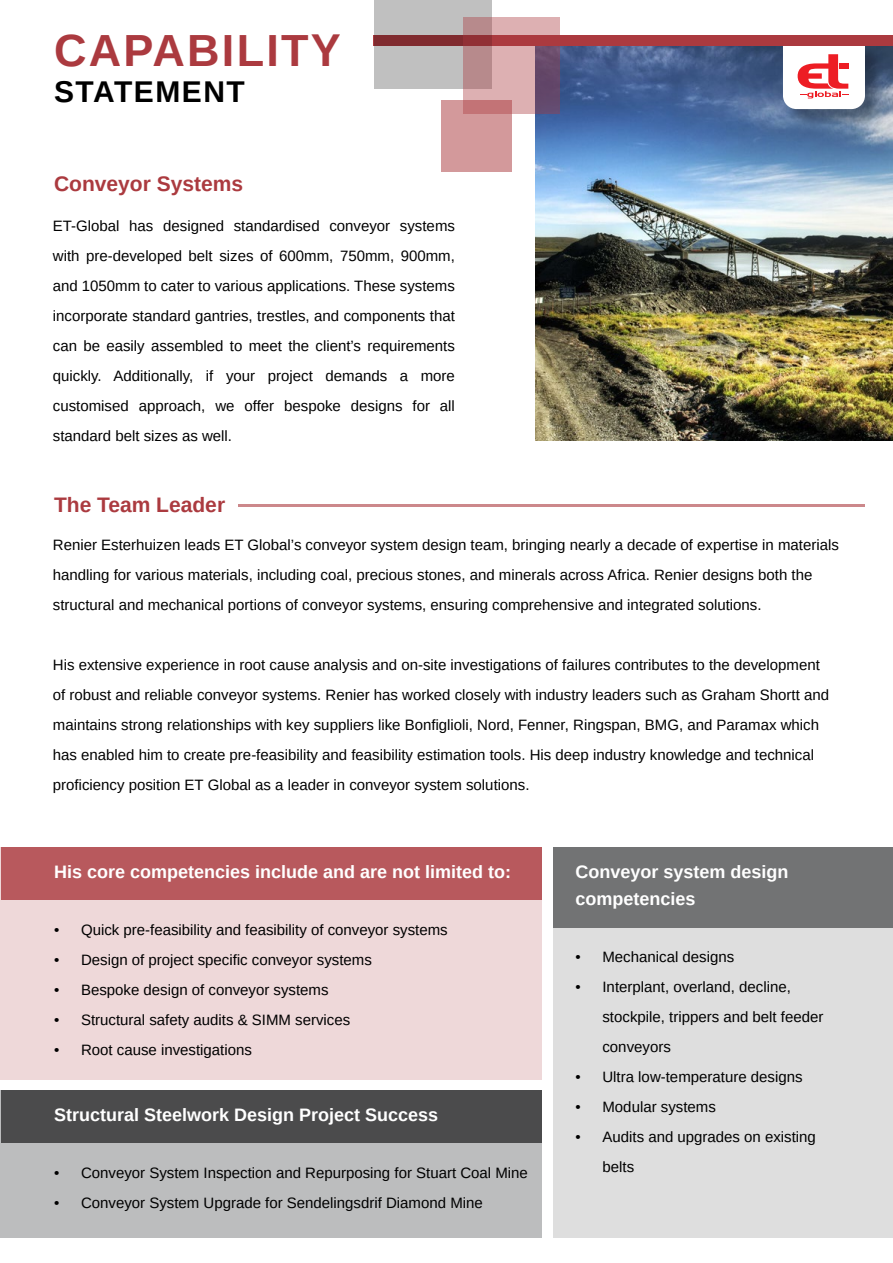
<style>
.page{position:relative;width:893px;height:1263px;background:#fff}
.page>*{position:absolute;margin:0;border:0;box-sizing:border-box;transform-origin:0 0}
.t1{font:700 45px "Arimo";letter-spacing:.05em;color:#ab3a3f}
.t2{font:700 30px "Arimo";letter-spacing:.05em;color:#000}
.t3{font:700 21px "Arimo";color:#ab3a3f}
.t4{font:700 18px/27px "Arimo";color:#fff}
.t5{font:15px/30px "Arimo";color:#000}
</style>
<div class="page">
<svg style="left:553px;top:847px;width:340px;height:390px;background:#c7c7c7"></svg>
<div style="left:0;top:1090px;width:541px;height:147px;background:#bcbdbe"></div>
<div style="left:0;top:847px;width:541px;height:233px;background:#eed8d9"></div>
<img style="left:536px;top:46px;width:357px;height:395px">
<div style="left:1px;top:847px;width:540px;height:52px;background:#b8595d"></div>
<div style="left:1px;top:1090px;width:540px;height:52px;background:#4b4b4c"></div>
<hr style="left:239px;top:504px;width:626px;height:3px;background:#ab3a3f">
<div style="left:785px;top:45px;width:99px;height:83px;background:#000;opacity:.28"></div>
<svg style="left:783px;top:46px;width:82px;height:63px"></svg>
<div style="left:374px;top:35px;width:519px;height:11px;background:#ab3a3f"></div>
<svg style="left:374px;top:0;width:118px;height:89px;background:#b8aeaf"></svg>
<div style="left:441px;top:100px;width:71px;height:71px;background:#d3999b"></div>
<svg style="left:463px;top:17px;width:97px;height:96px;background:#b7848c"></svg>
<h1 class="t1" style="left:54px;top:20px;width:288px">CAPABILITY</h1>
<h2 class="t2" style="left:54px;top:71px;width:192px">STATEMENT</h2>
<h3 class="t3" style="left:54px;top:169px;width:191px">Conveyor Systems</h3>
<p class="t5" style="left:53px;top:211px;width:404px;text-align:justify">ET-Global has designed standardised conveyor systems with pre-developed belt sizes of 600mm, 750mm, 900mm, and 1050mm to cater to various applications. These systems incorporate standard gantries, trestles, and components that can be easily assembled to meet the client’s requirements quickly. Additionally, if your project demands a more customised approach, we offer bespoke designs for all standard belt sizes as well.</p>
<h3 class="t3" style="left:54px;top:490px;width:173px">The Team Leader</h3>
<p class="t5" style="left:53px;top:530px;width:788px">Renier Esterhuizen leads ET Global’s conveyor system design team, bringing nearly a decade of expertise in materials handling for various materials, including coal, precious stones, and minerals across Africa. Renier designs both the structural and mechanical portions of conveyor systems, ensuring comprehensive and integrated solutions.</p>
<p class="t5" style="left:53px;top:650px;width:778px">His extensive experience in root cause analysis and on-site investigations of failures contributes to the development of robust and reliable conveyor systems. Renier has worked closely with industry leaders such as Graham Shortt and maintains strong relationships with key suppliers like Bonfiglioli, Nord, Fenner, Ringspan, BMG, and Paramax which has enabled him to create pre-feasibility and feasibility estimation tools. His deep industry knowledge and technical proficiency position ET Global as a leader in conveyor system solutions.</p>
<p class="t4" style="left:54px;top:858px;width:459px">His core competencies include and are not limited to:</p>
<p class="t5" style="left:54px;top:914px;width:395px">• Quick pre-feasibility and feasibility of conveyor systems</p>
<p class="t5" style="left:54px;top:944px;width:319px">• Design of project specific conveyor systems</p>
<p class="t5" style="left:54px;top:974px;width:276px">• Bespoke design of conveyor systems</p>
<p class="t5" style="left:54px;top:1004px;width:298px">• Structural safety audits &amp; SIMM services</p>
<p class="t5" style="left:54px;top:1034px;width:199px">• Root cause investigations</p>
<p class="t4" style="left:54px;top:1102px;width:386px">Structural Steelwork Design Project Success</p>
<p class="t5" style="left:54px;top:1158px;width:475px">• Conveyor System Inspection and Repurposing for Stuart Coal Mine</p>
<p class="t5" style="left:54px;top:1188px;width:430px">• Conveyor System Upgrade for Sendelingsdrif Diamond Mine</p>
<p class="t4" style="left:575px;top:858px;width:215px">Conveyor system design competencies</p>
<p class="t5" style="left:575px;top:941px;width:160px">• Mechanical designs</p>
<p class="t5" style="left:602px;top:971px;width:222px;text-indent:-27px">• Interplant, overland, decline, stockpile, trippers and belt feeder conveyors</p>
<p class="t5" style="left:575px;top:1061px;width:229px">• Ultra low-temperature designs</p>
<p class="t5" style="left:575px;top:1091px;width:142px">• Modular systems</p>
<p class="t5" style="left:602px;top:1121px;width:215px;text-indent:-27px">• Audits and upgrades on existing belts</p>
</div>
